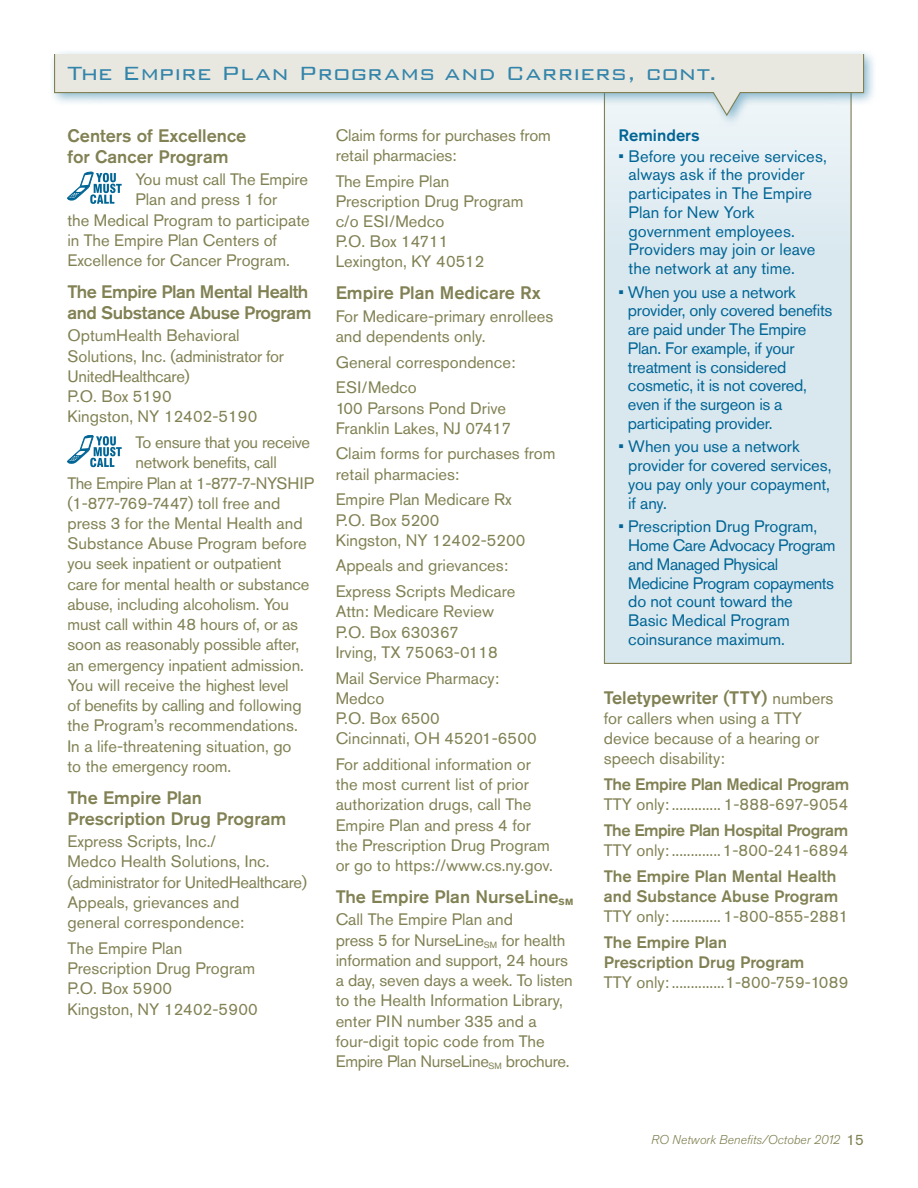
<style>
.page{position:relative;width:918px;height:1188px;background:#fff}
.page>*{position:absolute;margin:0;border:0;box-sizing:border-box;transform-origin:0 0}
.t1{font:300 25.5px "Bank Gothic";letter-spacing:.005em;color:#3384aa}
.t2{font:500 18px/21px "Akzidenz Grotesk Std";color:#818154}
.t3{font:500 18px/21px "Akzidenz Grotesk Std";letter-spacing:-.025em;color:#818154}
.t4{font:16.5px/20.2px "Akzidenz Grotesk Std";color:#818154}
.t5{font:16.5px/18.8px "Akzidenz Grotesk Std";letter-spacing:-.01em;color:#006595}
.t6{font:500 16.5px/20.2px "Akzidenz Grotesk Std";color:#818154}
.t7{font:16.5px "Akzidenz Grotesk Std";letter-spacing:-.02em;color:#818154}
.t8{font:16.5px "Akzidenz Grotesk Std";letter-spacing:-.025em;color:#818154}
.t9{font:500 16.5px "Akzidenz Grotesk Std";letter-spacing:-.03em;color:#818154}
.t10{font:500 16.5px "Akzidenz Grotesk Std";letter-spacing:-.02em;color:#818154}
.t11{font:500 16.5px "Akzidenz Grotesk Std";color:#006595}
.t12{font:italic 300 12.75px "Akzidenz Grotesk Std";color:#818154}
.s1{font-weight:400;font-size:16.5px}
.s2{font-weight:400;font-style:normal;font-size:15px}
</style>
<div class="page">
<div style="left:604px;top:82px;width:247px;height:581px;background:linear-gradient(to right,#dbe9f0,#dbe9f0)"></div>
<div style="left:48px;top:48px;width:830px;height:80px;background:#3384aa;opacity:.55"></div>
<svg style="left:53px;top:53px;width:812px;height:64px"></svg>
<svg style="left:68px;top:172px;width:54px;height:32px"></svg>
<svg style="left:68px;top:435px;width:54px;height:32px"></svg>
<h1 class="t1" style="left:68px;top:54px;width:652px">The Empire Plan Programs and Carriers, cont.</h1>
<p class="t2" style="left:68px;top:125px;width:180px">Centers of Excellence for Cancer Program</p>
<p class="t4" style="left:136px;top:169px;width:174px">You must call The Empire</p>
<p class="t4" style="left:136px;top:189px;width:143px">Plan and press 1 for</p>
<p class="t4" style="left:67px;top:210px;width:244px">the Medical Program to participate</p>
<p class="t4" style="left:67px;top:230px;width:211px">in The Empire Plan Centers of</p>
<p class="t4" style="left:67px;top:250px;width:224px">Excellence for Cancer Program.</p>
<p class="t3" style="left:68px;top:281px;width:246px">The Empire Plan Mental Health and Substance Abuse Program</p>
<p class="t4" style="left:68px;top:325px;width:218px">OptumHealth Behavioral<br>Solutions, Inc. (administrator for<br>UnitedHealthcare)<br>P.O. Box 5190<br>Kingston, NY 12402-5190</p>
<p class="t7" style="left:136px;top:432px;width:176px">To ensure that you receive</p>
<p class="t7" style="left:136px;top:453px;width:143px">network benefits, call</p>
<p class="t8" style="left:68px;top:473px;width:248px">The Empire Plan at 1-877-7-NYSHIP</p>
<p class="t4" style="left:68px;top:493px;width:214px">(1-877-769-7447) toll free and</p>
<p class="t4" style="left:68px;top:513px;width:237px">press 3 for the Mental Health and</p>
<p class="t4" style="left:68px;top:533px;width:241px">Substance Abuse Program before</p>
<p class="t4" style="left:68px;top:554px;width:216px">you seek inpatient or outpatient</p>
<p class="t4" style="left:68px;top:574px;width:243px">care for mental health or substance</p>
<p class="t4" style="left:68px;top:594px;width:223px">abuse, including alcoholism. You</p>
<p class="t4" style="left:68px;top:614px;width:232px">must call within 48 hours of, or as</p>
<p class="t4" style="left:68px;top:634px;width:233px">soon as reasonably possible after,</p>
<p class="t4" style="left:68px;top:655px;width:238px">an emergency inpatient admission.</p>
<p class="t4" style="left:68px;top:675px;width:223px">You will receive the highest level</p>
<p class="t7" style="left:68px;top:696px;width:236px">of benefits by calling and following</p>
<p class="t4" style="left:68px;top:715px;width:232px">the Program’s recommendations.</p>
<p class="t4" style="left:68px;top:736px;width:226px">In a life-threatening situation, go</p>
<p class="t4" style="left:68px;top:756px;width:165px">to the emergency room.</p>
<p class="t2" style="left:68px;top:787px;width:220px">The Empire Plan<br>Prescription Drug Program</p>
<p class="t4" style="left:68px;top:831px;width:241px">Express Scripts, Inc./<br>Medco Health Solutions, Inc. (administrator for UnitedHealthcare)<br>Appeals, grievances and<br>general correspondence:</p>
<p class="t4" style="left:68px;top:938px;width:192px">The Empire Plan<br>Prescription Drug Program<br>P.O. Box 5900<br>Kingston, NY 12402-5900</p>
<p class="t4" style="left:336px;top:125px;width:217px">Claim forms for purchases from retail pharmacies:</p>
<p class="t4" style="left:336px;top:171px;width:189px">The Empire Plan<br>Prescription Drug Program c/o ESI/Medco<br>P.O. Box 14711<br>Lexington, KY 40512</p>
<p class="t2" style="left:336px;top:282px;width:207px">Empire Plan Medicare Rx</p>
<p class="t4" style="left:336px;top:306px;width:219px">For Medicare-primary enrollees and dependents only.</p>
<p class="t4" style="left:336px;top:349px;width:181px;line-height:25.7px">General correspondence:<br>ESI/Medco</p>
<p class="t4" style="left:336px;top:398px;width:177px">100 Parsons Pond Drive<br>Franklin Lakes, NJ 07417</p>
<p class="t4" style="left:336px;top:443px;width:221px">Claim forms for purchases from retail pharmacies:</p>
<p class="t4" style="left:336px;top:489px;width:191px">Empire Plan Medicare Rx<br>P.O. Box 5200<br>Kingston, NY 12402-5200</p>
<p class="t4" style="left:336px;top:553px;width:181px;line-height:25.7px">Appeals and grievances:<br>Express Scripts Medicare</p>
<p class="t4" style="left:336px;top:601px;width:164px">Attn: Medicare Review<br>P.O. Box 630367<br>Irving, TX 75063-0118</p>
<p class="t4" style="left:336px;top:668px;width:203px">Mail Service Pharmacy:<br>Medco<br>P.O. Box 6500<br>Cincinnati, OH 45201-6500</p>
<p class="t4" style="left:336px;top:754px;width:219px">For additional information or the most current list of prior authorization drugs, call The<br>Empire Plan and press 4 for the Prescription Drug Program or go to https://www.cs.ny.gov.</p>
<p class="t2" style="left:336px;top:886px;width:239px">The Empire Plan NurseLine<sub>SM</sub></p>
<p class="t4" style="left:336px;top:909px;width:239px">Call The Empire Plan and<br>press 5 for NurseLine<sub>SM</sub> for health information and support, 24 hours a day, seven days a week. To listen to the Health Information Library, enter PIN number 335 and a four-digit topic code from The<br>Empire Plan NurseLine<sub>SM</sub> brochure.</p>
<p class="t11" style="left:619px;top:125px;width:83px">Reminders</p>
<p class="t5" style="left:629px;top:146px;width:200px;text-indent:-10px">• Before you receive services, always ask if the provider participates in The Empire<br>Plan for New York government employees.<br>Providers may join or leave the network at any time.</p>
<p class="t5" style="left:628px;top:282px;width:206px;text-indent:-9px">• When you use a network provider, only covered benefits are paid under The Empire<br>Plan. For example, if your treatment is considered cosmetic, it is not covered, even if the surgeon is a participating provider.</p>
<p class="t5" style="left:628px;top:437px;width:205px;text-indent:-10px">• When you use a network provider for covered services, you pay only your copayment, if any.</p>
<p class="t5" style="left:628px;top:517px;width:209px;text-indent:-10px">• Prescription Drug Program,<br>Home Care Advocacy Program and Managed Physical<br>Medicine Program copayments do not count toward the<br>Basic Medical Program coinsurance maximum.</p>
<p class="t2" style="left:604px;top:686px;width:231px">Teletypewriter (TTY) <span class="s1">numbers</span></p>
<p class="t4" style="left:604px;top:708px;width:217px">for callers when using a TTY device because of a hearing or speech disability:</p>
<p class="t10" style="left:604px;top:774px;width:247px">The Empire Plan Medical Program</p>
<p class="t4" style="left:604px;top:794px;width:246px">TTY only: ............. 1-888-697-9054</p>
<p class="t9" style="left:604px;top:820px;width:246px">The Empire Plan Hospital Program</p>
<p class="t4" style="left:604px;top:840px;width:246px">TTY only: .............1-800-241-6894</p>
<p class="t6" style="left:604px;top:866px;width:236px">The Empire Plan Mental Health and Substance Abuse Program</p>
<p class="t4" style="left:604px;top:906px;width:246px">TTY only: ............. 1-800-855-2881</p>
<p class="t6" style="left:604px;top:932px;width:202px">The Empire Plan<br>Prescription Drug Program</p>
<p class="t4" style="left:604px;top:972px;width:246px">TTY only: ..............1-800-759-1089</p>
<p class="t12" style="left:651px;top:1132px;width:214px">RO Network Benefits/October 2012 <span class="s2">15</span></p>
</div>
